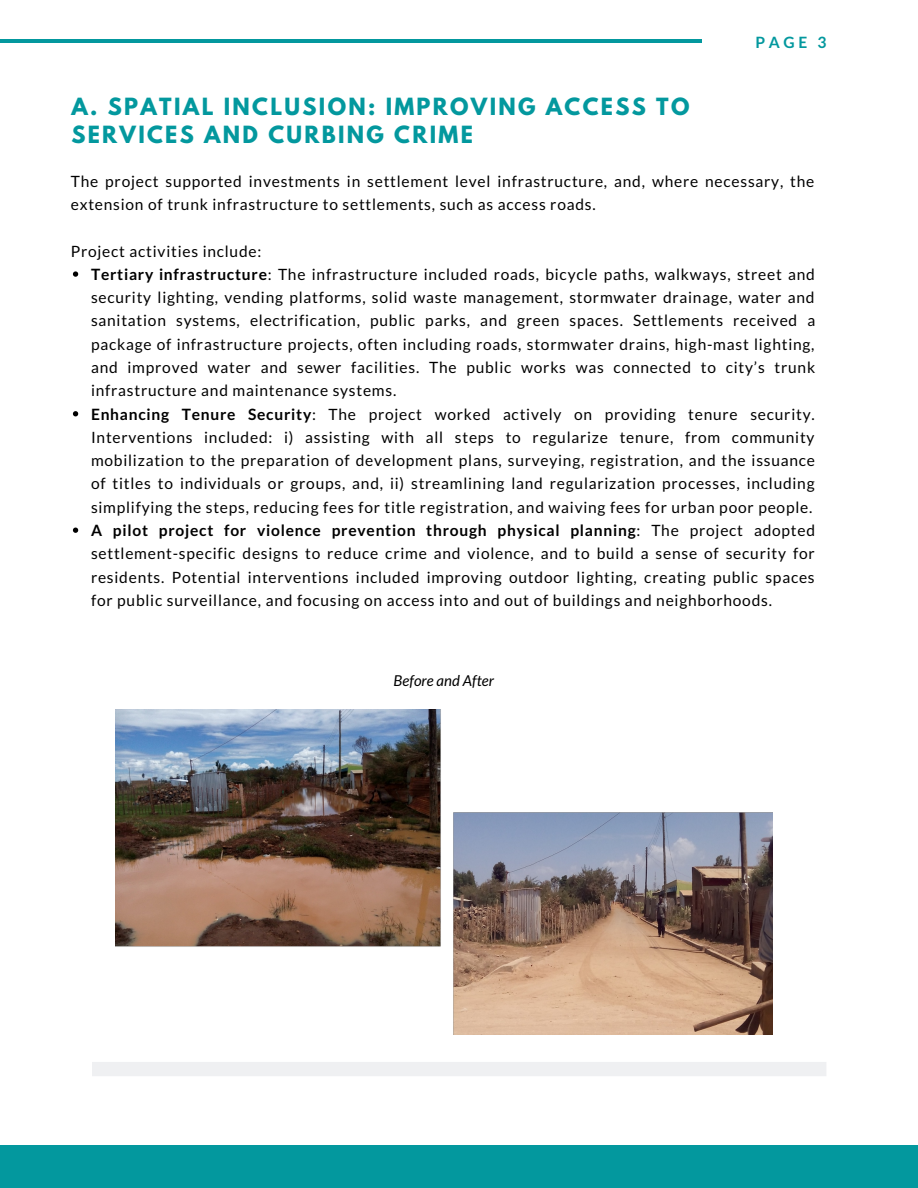
<style>
.page{position:relative;width:918px;height:1188px;background:#fff}
.page>*{position:absolute;margin:0;border:0;box-sizing:border-box;transform-origin:0 0}
.t1{font:700 21px/28.5px "League Spartan";letter-spacing:.11em;color:#03989e}
.t2{font:15.6px/23.2px "Lato";letter-spacing:.05em;color:#000}
.t3{font:700 15.6px "Lato";color:#03989e}
.t4{font:italic 15px "Lato";color:#000}
.s1{font-weight:700}
</style>
<div class="page">
<hr style="left:0;top:40px;width:702px;height:3px;background:#03989e">
<div style="left:0;top:1146px;width:918px;height:42px;background:#03989e"></div>
<div style="left:92px;top:1062px;width:734px;height:14px;background:#eff0f2"></div>
<svg style="left:73px;top:271px;width:5px;height:6px"></svg>
<svg style="left:73px;top:411px;width:5px;height:5px"></svg>
<svg style="left:73px;top:528px;width:5px;height:5px"></svg>
<img style="left:115px;top:709px;width:657px;height:326px">
<h1 class="t1" style="left:71px;top:95px;width:620px">A. SPATIAL INCLUSION: IMPROVING ACCESS TO<br>SERVICES AND CURBING CRIME</h1>
<p class="t3" style="left:756px;top:32px;width:72px">PAGE 3</p>
<p class="t2" style="left:71px;top:169px;width:745px">The project supported investments in settlement level infrastructure, and, where necessary, the extension of trunk infrastructure to settlements, such as access roads.</p>
<p class="t2" style="left:71px;top:239px;width:192px">Project activities include:</p>
<p class="t2" style="left:91px;top:262px;width:726px"><span class="s1">Tertiary infrastructure</span>: The infrastructure included roads, bicycle paths, walkways, street and security lighting, vending platforms, solid waste management, stormwater drainage, water and sanitation systems, electrification, public parks, and green spaces. Settlements received a package of infrastructure projects, often including roads, stormwater drains, high-mast lighting, and improved water and sewer facilities. The public works was connected to city’s trunk infrastructure and maintenance systems.<br><span class="s1">Enhancing Tenure Security</span>: The project worked actively on providing tenure security.<br>Interventions included: i) assisting with all steps to regularize tenure, from community mobilization to the preparation of development plans, surveying, registration, and the issuance of titles to individuals or groups, and, ii) streamlining land regularization processes, including simplifying the steps, reducing fees for title registration, and waiving fees for urban poor people.<br><span class="s1">A pilot project for violence prevention through physical planning</span>: The project adopted settlement-specific designs to reduce crime and violence, and to build a sense of security for residents. Potential interventions included improving outdoor lighting, creating public spaces for public surveillance, and focusing on access into and out of buildings and neighborhoods.</p>
<p class="t4" style="left:394px;top:671px;width:102px">Before and After</p>
</div>
